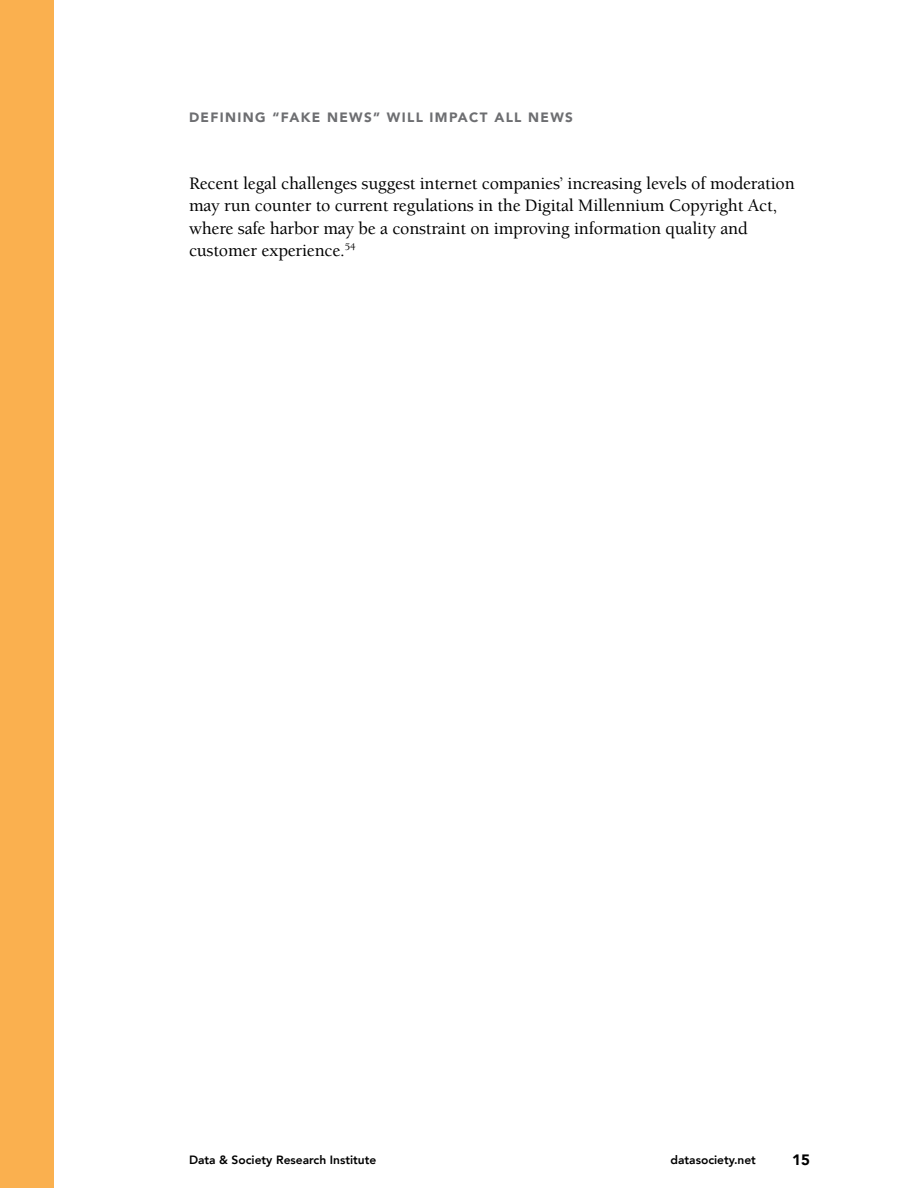
<style>
.page{position:relative;width:918px;height:1188px;background:#fff}
.page>*{position:absolute;margin:0;border:0;box-sizing:border-box;transform-origin:0 0}
.t1{font:500 18px/22.5px "Berkeley";letter-spacing:-.01em;color:#000}
.t2{font:900 15px "Avenir";color:#000}
.t3{font:900 13.5px "Avenir";letter-spacing:.1em;color:#6d6e71}
.t4{font:800 12px "Avenir";color:#000}
</style>
<div class="page">
<div style="left:0;top:0;width:54px;height:1188px;background:#fab04f"></div>
<p class="t3" style="left:189px;top:105px;width:386px">DEFINING “FAKE NEWS” WILL IMPACT ALL NEWS</p>
<p class="t1" style="left:189px;top:172px;width:607px">Recent legal challenges suggest internet companies’ increasing levels of moderation may run counter to current regulations in the Digital Millennium Copyright Act, where safe harbor may be a constraint on improving information quality and customer experience.<sup>54</sup></p>
<p class="t4" style="left:189px;top:1151px;width:189px">Data &amp; Society Research Institute</p>
<p class="t4" style="left:671px;top:1151px;width:87px">datasociety.net</p>
<p class="t2" style="left:792px;top:1147px;width:19px">15</p>
</div>
